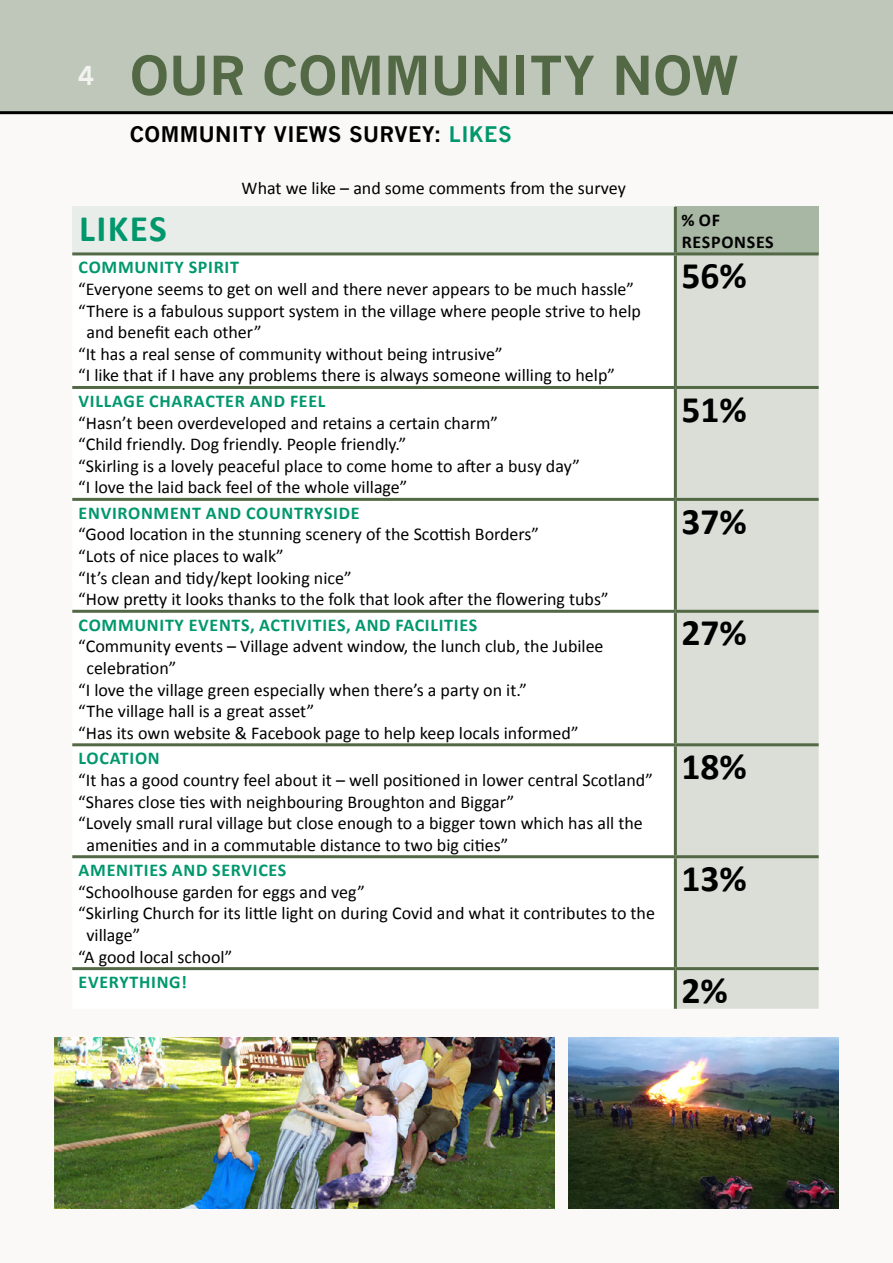
<style>
.page{position:relative;width:893px;height:1263px;background:#fff}
.page>*{position:absolute;margin:0;border:0;box-sizing:border-box;transform-origin:0 0}
.t1{font:700 52.5px "News Gothic";color:#536945}
.t2{font:700 37.5px "Calibri";color:#000}
.t3{font:700 37.5px "Calibri";color:#00976d}
.t4{font:700 21px "News Gothic";letter-spacing:.02em;color:#000}
.t5{font:18px/21.6px "Calibri";color:#000}
.t6{font:700 18px "Calibri";letter-spacing:.04em;color:#00976d}
.t7{font:700 18px/21.6px "Calibri";color:#000}
.s1{color:#00976d}
</style>
<div class="page">
<div style="left:0;top:0;width:893px;height:113px;background:#bfc7ba"></div>
<div style="left:0;top:113px;width:893px;height:1150px;background:#faf9f8"></div>
<hr style="left:0;top:111px;width:893px;height:3px;background:#000">
<img style="left:54px;top:1037px;width:501px;height:172px">
<img style="left:569px;top:1037px;width:270px;height:172px">
<div style="left:72px;top:207px;width:603px;height:47px;background:#e9ede9"></div>
<div style="left:675px;top:207px;width:144px;height:47px;background:#a8b6a4"></div>
<svg style="left:72px;top:255px;width:602px;height:754px"></svg>
<div style="left:677px;top:255px;width:142px;height:754px;background:#daded6"></div>
<hr style="left:674px;top:207px;width:3px;height:45px;background:#536945">
<hr style="left:72px;top:252px;width:603px;height:3px;background:#536945">
<hr style="left:675px;top:252px;width:144px;height:3px;background:#536945">
<hr style="left:674px;top:255px;width:3px;height:131px;background:#536945">
<hr style="left:72px;top:386px;width:603px;height:3px;background:#536945">
<hr style="left:675px;top:386px;width:144px;height:3px;background:#536945">
<hr style="left:674px;top:389px;width:3px;height:109px;background:#536945">
<hr style="left:72px;top:498px;width:603px;height:3px;background:#536945">
<hr style="left:675px;top:498px;width:144px;height:3px;background:#536945">
<hr style="left:674px;top:501px;width:3px;height:109px;background:#536945">
<hr style="left:72px;top:610px;width:603px;height:3px;background:#536945">
<hr style="left:675px;top:610px;width:144px;height:3px;background:#536945">
<hr style="left:674px;top:613px;width:3px;height:130px;background:#536945">
<hr style="left:72px;top:743px;width:603px;height:3px;background:#536945">
<hr style="left:675px;top:743px;width:144px;height:3px;background:#536945">
<hr style="left:674px;top:746px;width:3px;height:109px;background:#536945">
<hr style="left:72px;top:855px;width:603px;height:3px;background:#536945">
<hr style="left:675px;top:855px;width:144px;height:3px;background:#536945">
<hr style="left:674px;top:858px;width:3px;height:109px;background:#536945">
<hr style="left:72px;top:967px;width:603px;height:3px;background:#536945">
<hr style="left:675px;top:967px;width:144px;height:3px;background:#536945">
<hr style="left:674px;top:970px;width:3px;height:39px;background:#536945">
<h1 class="t1" style="left:78px;top:44px;width:662px"><sup>4</sup> OUR COMMUNITY NOW</h1>
<p class="t4" style="left:130px;top:122px;width:384px">COMMUNITY VIEWS SURVEY: <span class="s1">LIKES</span></p>
<p class="t5" style="left:242px;top:177px;width:386px">What we like – and some comments from the survey</p>
<h2 class="t3" style="left:79px;top:205px;width:36px">LIKES</h2>
<p class="t7" style="left:681px;top:210px;width:29px">% OF<br>RESPONSES</p>
<p class="t6" style="left:79px;top:256px;width:23px">COMMUNITY</p>
<p class="t6" style="left:189px;top:256px;width:19px">SPIRIT</p>
<p class="t5" style="left:78px;top:278px;width:557px">“Everyone seems to get on well and there never appears to be much hassle”</p>
<p class="t5" style="left:78px;top:300px;width:564px">“There is a fabulous support system in the village where people strive to help</p>
<p class="t5" style="left:86px;top:322px;width:177px">and benefit each other”</p>
<p class="t5" style="left:78px;top:343px;width:426px">“It has a real sense of community without being intrusive”</p>
<p class="t5" style="left:78px;top:365px;width:538px">“I like that if I have any problems there is always someone willing to help”</p>
<h2 class="t2" style="left:681px;top:252px;width:67px">56%</h2>
<p class="t6" style="left:79px;top:389px;width:22px">VILLAGE</p>
<p class="t6" style="left:149px;top:389px;width:12px">CHARACTER</p>
<p class="t6" style="left:250px;top:389px;width:50px">AN D FEEL</p>
<p class="t5" style="left:78px;top:412px;width:503px">“Hasn’t been overdeveloped and retains a certain charm”<br>“Child friendly. Dog friendly. People friendly.”<br>“Skirling is a lovely peaceful place to come home to after a busy day” “I love the laid back feel of the whole village”</p>
<p class="t6" style="left:79px;top:501px;width:22px">ENVIRONMENT</p>
<p class="t6" style="left:206px;top:501px;width:52px">AN D COUNTRYSI</p>
<p class="t6" style="left:339px;top:501px;width:20px">DE</p>
<p class="t5" style="left:78px;top:524px;width:532px">“Good location in the stunning scenery of the Scottish Borders”<br>“Lots of nice places to walk”<br>“It’s clean and tidy/kept looking nice”<br>“How pretty it looks thanks to the folk that look after the flowering tubs”</p>
<p class="t6" style="left:79px;top:613px;width:23px">COMMUNITY</p>
<p class="t6" style="left:189px;top:613px;width:11px">EVENTS</p>
<p class="t6" style="left:250px;top:613px;width:19px">, ACTIVITIES</p>
<p class="t6" style="left:346px;top:613px;width:59px">, AN D FACILITIES</p>
<p class="t5" style="left:78px;top:636px;width:527px">“Community events – Village advent window, the lunch club, the Jubilee</p>
<p class="t5" style="left:86px;top:657px;width:91px">celebration”</p>
<p class="t5" style="left:78px;top:679px;width:450px">“I love the village green especially when there’s a party on it.”</p>
<p class="t5" style="left:78px;top:700px;width:238px">“The village hall is a great asset”</p>
<p class="t5" style="left:78px;top:722px;width:502px">“Has its own website &amp; Facebook page to help keep locals informed”</p>
<p class="t6" style="left:79px;top:747px;width:20px">LOCATION</p>
<p class="t5" style="left:78px;top:769px;width:576px">“It has a good country feel about it – well positioned in lower central Scotland”</p>
<p class="t5" style="left:78px;top:791px;width:438px">“Shares close ties with neighbouring Broughton and Biggar”</p>
<p class="t5" style="left:78px;top:812px;width:566px">“Lovely small rural village but close enough to a bigger town which has all the</p>
<p class="t5" style="left:86px;top:834px;width:423px">amenities and in a commutable distance to two big cities”</p>
<p class="t6" style="left:79px;top:859px;width:23px">AMENITIES</p>
<p class="t6" style="left:172px;top:859px;width:51px">AN D SERVICES</p>
<p class="t5" style="left:78px;top:881px;width:288px">“Schoolhouse garden for eggs and veg”</p>
<p class="t5" style="left:78px;top:903px;width:578px">“Skirling Church for its little light on during Covid and what it contributes to the</p>
<p class="t5" style="left:86px;top:924px;width:55px">village”</p>
<p class="t5" style="left:78px;top:946px;width:155px">“A good local school”</p>
<h2 class="t2" style="left:681px;top:385px;width:67px">51%</h2>
<h2 class="t2" style="left:681px;top:497px;width:67px">37%</h2>
<h2 class="t2" style="left:681px;top:609px;width:67px">27%</h2>
<h2 class="t2" style="left:681px;top:742px;width:67px">18%</h2>
<h2 class="t2" style="left:681px;top:854px;width:67px">13%</h2>
<p class="t6" style="left:79px;top:971px;width:21px">EVERYTHING</p>
<p class="t6" style="left:181px;top:971px;width:7px">!</p>
<h2 class="t2" style="left:681px;top:966px;width:48px">2%</h2>
</div>
